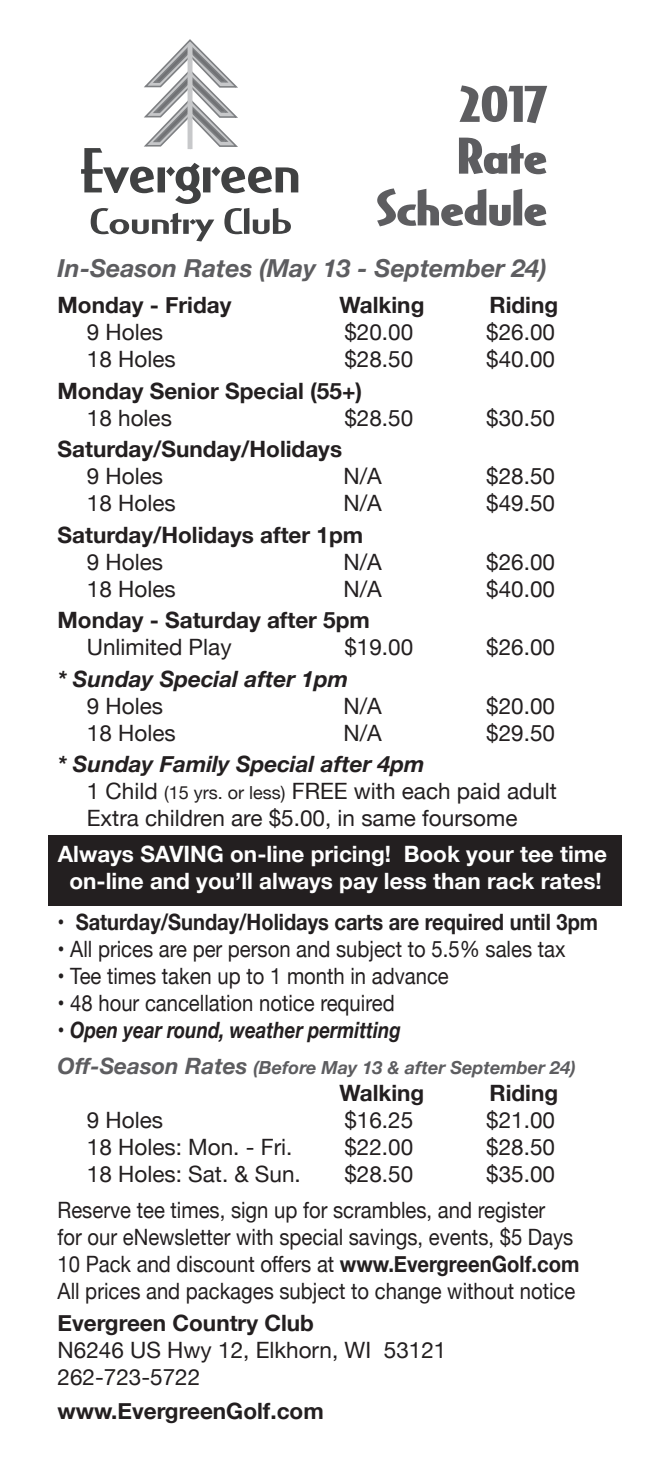
<style>
.page{position:relative;width:669px;height:1479px;background:#fff}
.page>*{position:absolute;margin:0;border:0;box-sizing:border-box;transform-origin:0 0}
.t1{font:66.6px "Casablanca Book Cond Alt";color:#404142;scale:1.51 1}
.t2{font:54px/51.8px "Casablanca Bold Cond Alt";color:#5d5d60;text-align:right;scale:1.5 1}
.t3{font:38.02px "Casablanca Book Cond Alt";color:#404142;scale:1.94 1}
.t4{font:italic 700 24.75px "Helvetica Neue";color:#5d5d60}
.t5{font:22.5px/27px "Helvetica Neue";color:#231f20}
.t6{font:22.5px/27px "Helvetica Neue";color:#231f20;scale:.9 1}
.t7{font:700 22.5px "Helvetica Neue";color:#231f20}
.t8{font:700 22.5px/27px "Helvetica Neue";color:#fff;text-align:center}
.t9{font:700 22.5px "Helvetica Neue";color:#231f20;scale:.89 1}
.t10{font:italic 700 22.5px "Helvetica Neue";color:#231f20;scale:.83 1}
.t11{font:italic 700 22.5px "Helvetica Neue";color:#231f20}
.t12{font:italic 700 18px "Helvetica Neue";color:#5d5d60}
.s1{font-weight:700;font-style:italic}
.s2{font-size:18px}
.s3{font-weight:400;font-style:normal}
.s4{font-size:22.5px}
.s5{font-weight:700}
</style>
<div class="page">
<svg style="left:144px;top:39px;width:94px;height:109px"></svg>
<div style="left:187px;top:44px;width:5px;height:105px;background:#c7c8ca"></div>
<div style="left:48px;top:835px;width:573px;height:70px;background:#231f20"></div>
<h2 class="t2" style="left:376px;top:81px;width:115px">2017<br>Rate<br>Schedule</h2>
<p class="t4" style="left:57px;top:249px;width:490px">In-Season Rates (May 13 - September 24)</p>
<p class="t7" style="left:57px;top:287px;width:175px">Monday - Friday</p>
<p class="t7" style="left:339px;top:287px;width:86px">Walking</p>
<p class="t7" style="left:489px;top:287px;width:70px">Riding</p>
<p class="t5" style="left:87px;top:320px;width:78px">9 Holes</p>
<p class="t5" style="left:344px;top:320px;width:70px">$20.00</p>
<p class="t5" style="left:486px;top:320px;width:70px">$26.00</p>
<p class="t5" style="left:87px;top:347px;width:90px">18 Holes</p>
<p class="t5" style="left:344px;top:347px;width:70px">$28.50</p>
<p class="t5" style="left:486px;top:347px;width:70px">$40.00</p>
<p class="t7" style="left:57px;top:373px;width:306px">Monday Senior Special (55+)</p>
<p class="t5" style="left:87px;top:405px;width:87px">18 holes</p>
<p class="t5" style="left:344px;top:405px;width:70px">$28.50</p>
<p class="t5" style="left:486px;top:405px;width:70px">$30.50</p>
<p class="t7" style="left:57px;top:431px;width:286px">Saturday/Sunday/Holidays</p>
<p class="t5" style="left:87px;top:464px;width:78px">9 Holes</p>
<p class="t5" style="left:343px;top:464px;width:40px">N/A</p>
<p class="t5" style="left:486px;top:464px;width:70px">$28.50</p>
<p class="t5" style="left:87px;top:491px;width:90px">18 Holes</p>
<p class="t5" style="left:343px;top:491px;width:40px">N/A</p>
<p class="t5" style="left:486px;top:491px;width:70px">$49.50</p>
<p class="t7" style="left:57px;top:517px;width:307px">Saturday/Holidays after 1pm</p>
<p class="t5" style="left:87px;top:549px;width:78px">9 Holes</p>
<p class="t5" style="left:343px;top:549px;width:40px">N/A</p>
<p class="t5" style="left:486px;top:549px;width:70px">$26.00</p>
<p class="t5" style="left:87px;top:576px;width:90px">18 Holes</p>
<p class="t5" style="left:343px;top:576px;width:40px">N/A</p>
<p class="t5" style="left:486px;top:576px;width:70px">$40.00</p>
<p class="t7" style="left:57px;top:602px;width:314px">Monday - Saturday after 5pm</p>
<p class="t5" style="left:87px;top:635px;width:146px">Unlimited Play</p>
<p class="t5" style="left:344px;top:635px;width:70px">$19.00</p>
<p class="t5" style="left:486px;top:635px;width:70px">$26.00</p>
<p class="t11" style="left:57px;top:661px;width:292px">* Sunday Special after 1pm</p>
<p class="t5" style="left:87px;top:693px;width:78px">9 Holes</p>
<p class="t5" style="left:343px;top:693px;width:40px">N/A</p>
<p class="t5" style="left:486px;top:693px;width:70px">$20.00</p>
<p class="t5" style="left:87px;top:720px;width:90px">18 Holes</p>
<p class="t5" style="left:343px;top:720px;width:40px">N/A</p>
<p class="t5" style="left:486px;top:720px;width:70px">$29.50</p>
<p class="t5" style="left:87px;top:752px;width:471px;text-indent:-29px"><span class="s1">* Sunday Family Special after 4pm<br></span>1 Child <span class="s2">(15 yrs. or less)</span> FREE with each paid adult<br>Extra children are $5.00, in same foursome</p>
<h1 class="t1" style="left:81px;top:135px;width:147px">Evergreen</h1>
<h3 class="t3" style="left:89px;top:201px;width:106px">Country Club</h3>
<p class="t8" style="left:58px;top:841px;width:550px">Always SAVING on-line pricing! Book your tee time on-line and you’ll always pay less than rack rates!</p>
<p class="t9" style="left:57px;top:904px;width:608px">• Saturday/Sunday/Holidays carts are required until 3pm</p>
<p class="t6" style="left:57px;top:936px;width:565px">• All prices are per person and subject to 5.5% sales tax</p>
<p class="t6" style="left:57px;top:963px;width:436px">• Tee times taken up to 1 month in advance</p>
<p class="t6" style="left:57px;top:990px;width:376px">• 48 hour cancellation notice required</p>
<p class="t10" style="left:57px;top:1012px;width:415px"><span class="s3">•</span> Open year round, weather permitting</p>
<p class="t12" style="left:57px;top:1053px;width:519px"><span class="s4">Off-Season Rates</span> (Before May 13 &amp; after September 24)</p>
<p class="t7" style="left:339px;top:1075px;width:86px">Walking</p>
<p class="t7" style="left:489px;top:1075px;width:70px">Riding</p>
<p class="t5" style="left:87px;top:1107px;width:78px">9 Holes</p>
<p class="t5" style="left:344px;top:1107px;width:70px">$16.25</p>
<p class="t5" style="left:486px;top:1107px;width:70px">$21.00</p>
<p class="t5" style="left:87px;top:1134px;width:207px">18 Holes: Mon. - Fri.</p>
<p class="t5" style="left:344px;top:1134px;width:70px">$22.00</p>
<p class="t5" style="left:486px;top:1134px;width:70px">$28.50</p>
<p class="t5" style="left:87px;top:1161px;width:215px">18 Holes: Sat. &amp; Sun.</p>
<p class="t5" style="left:344px;top:1161px;width:70px">$28.50</p>
<p class="t5" style="left:57px;top:1157px;width:499px;line-height:36px;text-indent:428px">$35.00<br>Reserve tee times, sign up for scrambles, and register</p>
<p class="t6" style="left:57px;top:1224px;width:581px">for our eNewsletter with special savings, events, $5 Days<br>10 Pack and discount offers at <span class="s5">www.EvergreenGolf.com<br></span>All prices and packages subject to change without notice</p>
<p class="t7" style="left:57px;top:1304px;width:258px">Evergreen Country Club</p>
<p class="t5" style="left:57px;top:1337px;width:390px">N6246 US Hwy 12, Elkhorn, WI 53121<br>262-723-5722</p>
<p class="t7" style="left:57px;top:1392px;width:267px">www.EvergreenGolf.com</p>
</div>
